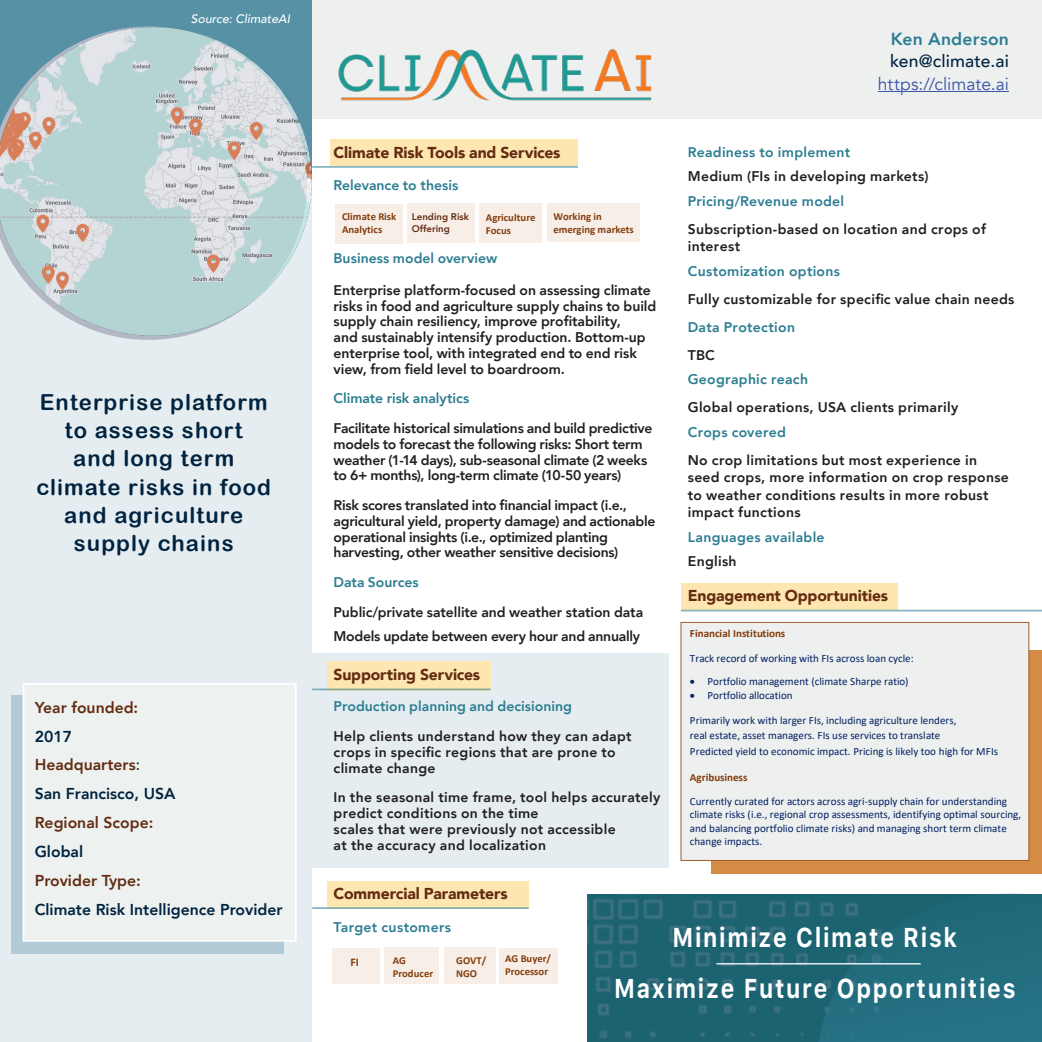
<style>
.page{position:relative;width:1042px;height:1042px;background:#fff}
.page>*{position:absolute;margin:0;border:0;box-sizing:border-box;transform-origin:0 0}
.t1{font:700 27.12px "Galvji";letter-spacing:.075em;color:#fff;scale:.84 1}
.t2{font:22.05px/28.3px "Arial Rounded MT Bold";letter-spacing:.05em;color:#002340;text-align:center}
.t3{font:17.5px "Avenir";letter-spacing:.005em;color:#3853a3}
.t4{font:500 17.5px "Avenir";letter-spacing:.01em;color:#002340}
.t5{font:800 17.5px "Avenir";letter-spacing:.015em;color:#2c7d92}
.t6{font:900 15.75px "Avenir";letter-spacing:-.01em;color:#632c12}
.t7{font:800 15.75px "Avenir";color:#002340}
.t8{font:800 15.75px "Avenir";color:#632c12}
.t9{font:800 14px/17.5px "Avenir";letter-spacing:.02em;color:#231f20}
.t10{font:800 14px/15.8px "Avenir";letter-spacing:-.02em;color:#231f20}
.t11{font:800 14px/15.8px "Avenir";color:#231f20}
.t12{font:800 14px "Avenir";letter-spacing:.02em;color:#2c7d92}
.t13{font:800 14px "Avenir";color:#2c7d92}
.t14{font:800 14px "Avenir";letter-spacing:-.005em;color:#2c7d92}
.t15{font:800 14px "Avenir";letter-spacing:.025em;color:#231f20}
.t16{font:italic 500 12.25px "Avenir";color:#fff}
.t17{font:700 11.72px "Calibri";color:#833c0b}
.t18{font:11.03px/15.6px "Calibri";color:#002060}
.t19{font:700 11.03px "Calibri";letter-spacing:.005em;color:#833c0b}
.t20{font:700 10.67px/13px "Calibri";letter-spacing:.005em;color:#833c0b}
.t21{font:800 9.62px "Avenir";color:#632c12}
.s1{font-weight:500;color:#231f20}
.s2{font-weight:700;color:#833c0b}
</style>
<div class="page">
<div style="left:303px;top:0;width:739px;height:118px;background:#eef0f0"></div>
<div style="left:0;top:0;width:312px;height:1042px;background:#e5edf1"></div>
<div style="left:0;top:0;width:312px;height:173px;background:#5691a5"></div>
<img style="left:0;top:27px;width:312px;height:309px">
<hr style="left:878px;top:91px;width:131px;height:1px;background:#3853a3">
<div style="left:12px;top:695px;width:272px;height:259px;background:#b3cbd7"></div>
<div style="left:23px;top:683px;width:274px;height:258px;background:#edf1ef;border:2px solid #fff"></div>
<img style="left:314px;top:49px;width:361px;height:70px">
<div style="left:335px;top:204px;width:67px;height:39px;background:#f7eee8"></div>
<div style="left:480px;top:204px;width:62px;height:39px;background:#f7eee8"></div>
<div style="left:547px;top:204px;width:93px;height:38px;background:#f7eee8"></div>
<div style="left:407px;top:204px;width:68px;height:39px;background:#f7eee8"></div>
<div style="left:330px;top:139px;width:247px;height:26px;background:#fee6b1"></div>
<div style="left:327px;top:881px;width:202px;height:26px;background:#fee6b1"></div>
<div style="left:312px;top:653px;width:357px;height:214px;background:#e5edf1"></div>
<div style="left:327px;top:661px;width:164px;height:29px;background:#fee6b1"></div>
<div style="left:681px;top:583px;width:216px;height:27px;background:#fee6b1"></div>
<div style="left:712px;top:650px;width:330px;height:224px;background:#d48c44"></div>
<div style="left:681px;top:622px;width:348px;height:238px;background:#eef0f0"></div>
<div style="left:444px;top:947px;width:51px;height:36px;background:#f7eee8"></div>
<div style="left:499px;top:948px;width:58px;height:35px;background:#f7eee8"></div>
<div style="left:333px;top:948px;width:47px;height:35px;background:#f7eee8"></div>
<div style="left:385px;top:947px;width:54px;height:36px;background:#f7eee8"></div>
<hr style="left:312px;top:166px;width:266px;height:2px;background:#2c7d92">
<hr style="left:312px;top:907px;width:217px;height:2px;background:#2c7d92">
<hr style="left:681px;top:610px;width:361px;height:1px;background:#2c7d92">
<hr style="left:312px;top:688px;width:179px;height:2px;background:#2c7d92">
<img style="left:588px;top:894px;width:229px;height:148px">
<svg style="left:817px;top:893px;width:225px;height:149px"></svg>
<hr style="left:716px;top:963px;width:204px;height:1px;background:#fff">
<p class="t16" style="left:191px;top:11px;width:101px">Source: ClimateAI</p>
<p class="t2" style="left:40px;top:387px;width:229px">Enterprise platform</p>
<p class="t2" style="left:65px;top:416px;width:179px">to assess short</p>
<p class="t2" style="left:73px;top:444px;width:162px">and long term</p>
<p class="t2" style="left:36px;top:472px;width:236px">climate risks in food and agriculture</p>
<p class="t2" style="left:74px;top:529px;width:161px">supply chains</p>
<p class="t8" style="left:35px;top:695px;width:105px">Year founded:</p>
<p class="t7" style="left:35px;top:724px;width:39px">2017</p>
<p class="t8" style="left:35px;top:753px;width:107px">Headquarters<span class="s1">:</span></p>
<p class="t7" style="left:35px;top:781px;width:142px">San Francisco, USA</p>
<p class="t8" style="left:35px;top:810px;width:120px">Regional Scope:</p>
<p class="t7" style="left:35px;top:839px;width:50px">Global</p>
<p class="t8" style="left:35px;top:868px;width:108px">Provider Type:</p>
<p class="t7" style="left:35px;top:897px;width:249px">Climate Risk Intelligence Provider</p>
<p class="t5" style="left:891px;top:25px;width:120px">Ken Anderson</p>
<p class="t4" style="left:890px;top:46px;width:120px">ken@climate.ai</p>
<p class="t3" style="left:878px;top:74px;width:133px">https://climate.ai</p>
<p class="t12" style="left:688px;top:141px;width:164px">Readiness to implement</p>
<p class="t9" style="left:688px;top:167px;width:242px">Medium (FIs in developing markets)</p>
<p class="t12" style="left:688px;top:190px;width:158px">Pricing/Revenue model</p>
<p class="t9" style="left:688px;top:220px;width:300px">Subscription-based on location and crops of interest</p>
<p class="t12" style="left:688px;top:260px;width:154px">Customization options</p>
<p class="t9" style="left:688px;top:290px;width:328px">Fully customizable for specific value chain needs</p>
<p class="t12" style="left:688px;top:316px;width:109px">Data Protection</p>
<p class="t11" style="left:688px;top:347px;width:29px">TBC</p>
<p class="t12" style="left:688px;top:368px;width:122px">Geographic reach</p>
<p class="t9" style="left:688px;top:398px;width:272px">Global operations, USA clients primarily</p>
<p class="t12" style="left:688px;top:421px;width:100px">Crops covered</p>
<p class="t9" style="left:688px;top:451px;width:323px">No crop limitations but most experience in seed crops, more information on crop response to weather conditions results in more robust impact functions</p>
<p class="t12" style="left:688px;top:526px;width:138px">Languages available</p>
<p class="t15" style="left:688px;top:550px;width:50px">English</p>
<p class="t6" style="left:688px;top:582px;width:202px">Engagement Opportunities</p>
<p class="t6" style="left:334px;top:139px;width:228px">Climate Risk Tools and Services</p>
<p class="t13" style="left:334px;top:174px;width:126px">Relevance to thesis</p>
<p class="t21" style="left:412px;top:209px;width:59px">Lending Risk</p>
<p class="t21" style="left:412px;top:221px;width:39px">Offering</p>
<p class="t20" style="left:342px;top:210px;width:56px">Climate Risk<br>Analytics</p>
<p class="t20" style="left:486px;top:211px;width:51px">Agriculture<br>Focus</p>
<p class="t20" style="left:553px;top:210px;width:82px">Working in emerging markets</p>
<p class="t13" style="left:334px;top:247px;width:165px">Business model overview</p>
<p class="t11" style="left:334px;top:282px;width:324px">Enterprise platform-focused on assessing climate risks in food and agriculture supply chains to build supply chain resiliency, improve profitability,<br>and sustainably intensify production. Bottom-up enterprise tool, with integrated end to end risk view, from field level to boardroom.</p>
<p class="t13" style="left:334px;top:387px;width:137px">Climate risk analytics</p>
<p class="t10" style="left:334px;top:420px;width:320px">Facilitate historical simulations and build predictive models to forecast the following risks: Short term weather (1-14 days), sub-seasonal climate (2 weeks to 6+ months), long-term climate (10-50 years)</p>
<p class="t10" style="left:334px;top:497px;width:323px">Risk scores translated into financial impact (i.e., agricultural yield, property damage) and actionable operational insights (i.e., optimized planting harvesting, other weather sensitive decisions)</p>
<p class="t14" style="left:334px;top:571px;width:86px">Data Sources</p>
<p class="t11" style="left:334px;top:604px;width:311px">Public/private satellite and weather station data</p>
<p class="t10" style="left:334px;top:629px;width:308px">Models update between every hour and annually</p>
<p class="t6" style="left:334px;top:661px;width:148px">Supporting Services</p>
<p class="t13" style="left:334px;top:695px;width:240px">Production planning and decisioning</p>
<p class="t9" style="left:334px;top:727px;width:300px">Help clients understand how they can adapt</p>
<p class="t9" style="left:334px;top:744px;width:284px;line-height:15.8px">crops in specific regions that are prone to climate change</p>
<p class="t9" style="left:334px;top:790px;width:328px;line-height:15.8px">In the seasonal time frame, tool helps accurately predict conditions on the time</p>
<p class="t9" style="left:334px;top:820px;width:284px">scales that were previously not accessible</p>
<p class="t9" style="left:334px;top:836px;width:214px">at the accuracy and localization</p>
<p class="t6" style="left:334px;top:880px;width:176px">Commercial Parameters</p>
<p class="t12" style="left:334px;top:916px;width:119px">Target customers</p>
<p class="t19" style="left:690px;top:625px;width:97px">Financial Institutions</p>
<p class="t18" style="left:690px;top:650px;width:225px">Track record of working with FIs across loan cycle:</p>
<p class="t18" style="left:690px;top:673px;width:220px">• Portfolio management (climate Sharpe ratio)</p>
<p class="t18" style="left:690px;top:687px;width:104px">• Portfolio allocation</p>
<p class="t18" style="left:690px;top:712px;width:310px">Primarily work with larger FIs, including agriculture lenders,<br>real estate, asset managers. FIs use services to translate<br>Predicted yield to economic impact. Pricing is likely too high for MFIs</p>
<p class="t18" style="left:690px;top:766px;width:319px;line-height:23.3px"><span class="s2">Agribusiness<br></span>Currently curated for actors across agri-supply chain for understanding</p>
<p class="t18" style="left:690px;top:807px;width:333px;line-height:13.5px">climate risks (i.e., regional crop assessments, identifying optimal sourcing, and balancing portfolio climate risks) and managing short term climate change impacts.</p>
<p class="t1" style="left:672px;top:921px;width:341px">Minimize Climate Risk</p>
<p class="t1" style="left:614px;top:972px;width:479px">Maximize Future Opportunities</p>
<p class="t20" style="left:456px;top:954px;width:32px">GOVT/<br>NGO</p>
<p class="t20" style="left:505px;top:952px;width:48px">AG Buyer/<br>Processor</p>
<p class="t17" style="left:351px;top:954px;width:10px">FI</p>
<p class="t20" style="left:393px;top:954px;width:42px">AG<br>Producer</p>
</div>
